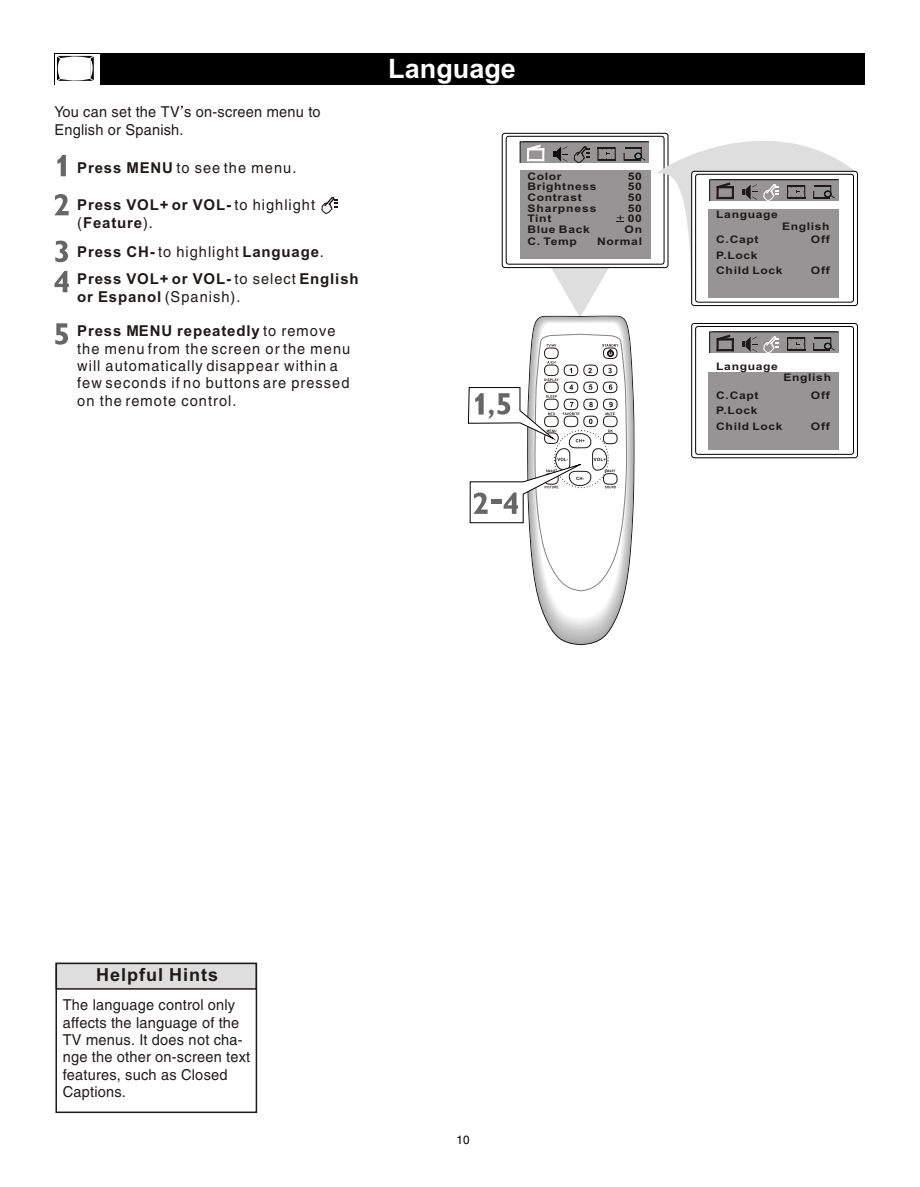
<style>
.page{position:relative;width:920px;height:1187px;background:#fff}
.page>*{position:absolute;margin:0;border:0;box-sizing:border-box;transform-origin:0 0}
.t1{font:700 condensed 40.05px "Gill Sans MT Ext";color:#666}
.t2{font:700 27px "Helvetica";color:#fff}
.t3{font:700 18px "Helvetica";letter-spacing:.055em;color:#1f1a17}
.t4{font:15px/17.4px "Helvetica";letter-spacing:.055em;color:#1f1a17}
.t5{font:15px/17.4px "Helvetica";color:#1f1a17}
.t6{font:700 15px/17.4px "Helvetica";letter-spacing:.055em;color:#1f1a17}
.t7{font:12px "Helvetica";color:#000}
.t8{font:700 10.5px/10.9px "Helvetica";letter-spacing:.055em;color:#1f1a17;scale:1.15 1}
.t9{font:700 10.5px "Helvetica";letter-spacing:.075em;color:#1f1a17;scale:1.15 1}
.s1{font-weight:700}
.s2{font-weight:400}
</style>
<div class="page">
<div style="left:54px;top:53px;width:810px;height:32px;background:#000"></div>
<div style="left:55px;top:54px;width:44px;height:30px;background:#fff"></div>
<svg style="left:57px;top:55px;width:37px;height:26px"></svg>
<div style="left:55px;top:962px;width:202px;height:151px;border:2px solid #1f1a17"></div>
<div style="left:56px;top:962px;width:201px;height:27px;background:#dedede;border:2px solid #1f1a17"></div>
<div style="left:502px;top:133px;width:166px;height:135px;border:1px solid #000;border-radius:3px"></div>
<div style="left:505px;top:136px;width:159px;height:129px;border:1px solid #000;border-radius:3px"></div>
<div style="left:691px;top:171px;width:166px;height:135px;border:1px solid #000;border-radius:3px"></div>
<svg style="left:656px;top:132px;width:200px;height:170px"></svg>
<div style="left:520px;top:171px;width:130px;height:88px;background:#969494"></div>
<div style="left:519px;top:141px;width:131px;height:23px;background:#969494;border:1px solid #0d0d0d"></div>
<svg style="left:597px;top:147px;width:18px;height:14px"></svg>
<svg style="left:527px;top:145px;width:17px;height:16px"></svg>
<svg style="left:553px;top:146px;width:36px;height:17px"></svg>
<hr style="left:519px;top:163px;width:131px;height:2px;background:#fff">
<svg style="left:616px;top:215px;width:8px;height:7px"></svg>
<svg style="left:623px;top:141px;width:27px;height:22px"></svg>
<div style="left:691px;top:323px;width:166px;height:135px;border:1px solid #000;border-radius:3px"></div>
<div style="left:695px;top:326px;width:159px;height:129px;border:1px solid #000;border-radius:3px"></div>
<div style="left:709px;top:361px;width:130px;height:88px;background:#969494"></div>
<div style="left:709px;top:331px;width:131px;height:23px;background:#969494;border:1px solid #0d0d0d"></div>
<svg style="left:787px;top:337px;width:18px;height:14px"></svg>
<svg style="left:716px;top:335px;width:17px;height:16px"></svg>
<svg style="left:742px;top:336px;width:15px;height:16px"></svg>
<svg style="left:763px;top:336px;width:16px;height:17px"></svg>
<hr style="left:709px;top:353px;width:131px;height:2px;background:#fff">
<svg style="left:813px;top:331px;width:27px;height:22px"></svg>
<div style="left:708px;top:362px;width:131px;height:10px;background:#fff"></div>
<svg style="left:321px;top:196px;width:16px;height:18px"></svg>
<svg style="left:57px;top:155px;width:9px;height:21px"></svg>
<svg style="left:55px;top:194px;width:14px;height:21px"></svg>
<svg style="left:55px;top:240px;width:13px;height:22px"></svg>
<svg style="left:54px;top:271px;width:15px;height:21px"></svg>
<svg style="left:55px;top:323px;width:13px;height:22px"></svg>
<svg style="left:467px;top:239px;width:168px;height:406px"></svg>
<div style="left:491px;top:499px;width:10px;height:5px;background:#666"></div>
<p class="t5" style="left:54px;top:104px;width:268px">You can set the TV s on-screen menu to<br>English or Spanish.</p>
<p class="t4" style="left:77px;top:160px;width:221px"><span class="s1">Press MENU</span> to see the menu.</p>
<p class="t6" style="left:77px;top:198px;width:240px">Press VOL+ or VOL- <span class="s2">to highlight (</span>Feature<span class="s2">).</span></p>
<p class="t6" style="left:77px;top:239px;width:283px;line-height:27.6px">Press CH- <span class="s2">to highlight</span> Language<span class="s2">.<br></span>Press VOL+ or VOL- <span class="s2">to select</span> English</p>
<p class="t4" style="left:77px;top:289px;width:165px"><span class="s1">or Espanol</span> (Spanish).</p>
<p class="t4" style="left:77px;top:323px;width:275px"><span class="s1">Press M NU repeatedly</span> to remove the menu from the screen or the menu will automatically disappear within a few seconds if no buttons are pressed on the remote control.</p>
<p class="t6" style="left:139px;top:324px;width:12px">E</p>
<h2 class="t2" style="left:388px;top:59px;width:129px">Language</h2>
<p class="t8" style="left:527px;top:172px;width:31px">Color</p>
<p class="t8" style="left:627px;top:172px;width:14px">50</p>
<p class="t8" style="left:627px;top:182px;width:14px">50<br>50</p>
<p class="t8" style="left:624px;top:214px;width:17px">00<br>On</p>
<p class="t8" style="left:597px;top:237px;width:41px">Normal</p>
<p class="t8" style="left:527px;top:182px;width:62px">Brightness<br>Contrast</p>
<p class="t8" style="left:527px;top:214px;width:56px">Tint<br>Blue Back</p>
<p class="t8" style="left:527px;top:237px;width:44px">C. Temp</p>
<p class="t9" style="left:527px;top:204px;width:62px">Sharpness</p>
<p class="t8" style="left:627px;top:203px;width:14px">50</p>
<h1 class="t1" style="left:488px;top:382px;width:7px">,</h1>
<p class="t8" style="left:716px;top:210px;width:55px">Language</p>
<p class="t8" style="left:782px;top:221px;width:43px">English</p>
<p class="t8" style="left:810px;top:266px;width:18px">Off</p>
<p class="t8" style="left:716px;top:235px;width:38px">C.Capt</p>
<p class="t8" style="left:810px;top:235px;width:18px">Off</p>
<p class="t8" style="left:716px;top:248px;width:59px;line-height:15.9px">P.Lock<br>Child Lock</p>
<p class="t8" style="left:716px;top:362px;width:55px">Language</p>
<p class="t8" style="left:783px;top:373px;width:43px">English</p>
<p class="t8" style="left:716px;top:391px;width:38px">C.Capt</p>
<p class="t8" style="left:810px;top:391px;width:18px">Off</p>
<p class="t8" style="left:716px;top:403px;width:59px;line-height:15.9px">P.Lock<br>Child Lock</p>
<p class="t8" style="left:810px;top:422px;width:18px">Off</p>
<p class="t3" style="left:96px;top:967px;width:123px">Helpful Hints</p>
<p class="t5" style="left:63px;top:997px;width:189px">The language control only affects the language of the<br>TV menus. It does not cha&shy;nge the other on-screen text features, such as Closed<br>Captions.</p>
<p class="t7" style="left:456px;top:1134px;width:15px">10</p>
</div>
